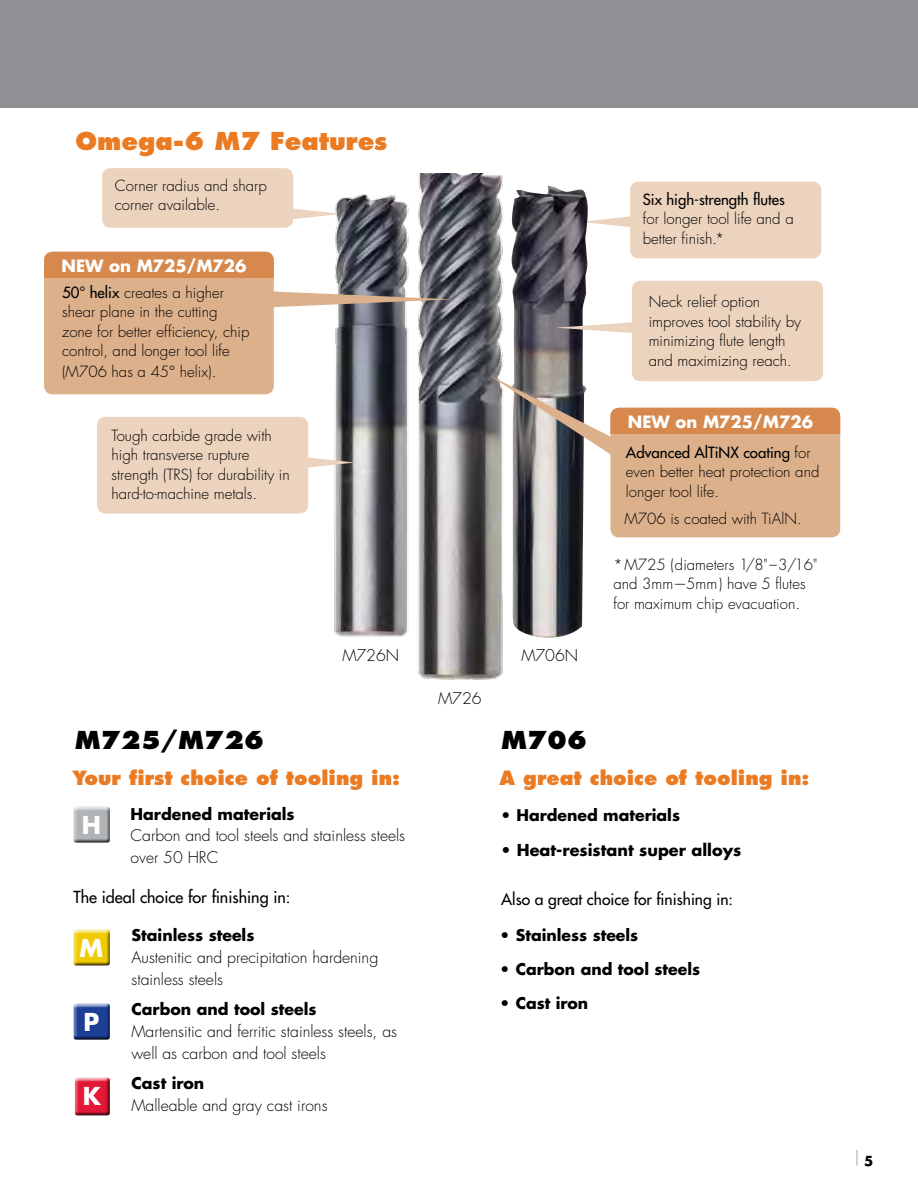
<style>
.page{position:relative;width:918px;height:1188px;background:#fff}
.page>*{position:absolute;margin:0;border:0;box-sizing:border-box;transform-origin:0 0}
.t1{font:800 24px "Futura Std";color:#ea7b23}
.t2{font:800 24px "Futura Std";color:#000}
.t3{font:700 24px "Futura Std";color:#fff}
.t4{font:800 19.05px "Futura Std";color:#ea7b23}
.t5{font:700 16.5px "Futura Std";color:#fff}
.t6{font:500 16.2px "Futura Std";color:#000}
.t7{font:700 16.05px "Futura Std";color:#000}
.t8{font:300 15.75px/21.9px "Futura Std";color:#000}
.t9{font:700 15.75px "Futura Std";color:#000}
.t10{font:500 15.75px "Futura Std";color:#000}
.t11{font:300 15px/19.5px "Futura Std";color:#000}
.t12{font:500 15px "Futura Std";color:#000}
.t13{font:700 13.5px "Futura Std";color:#000}
.s1{font-weight:500}
</style>
<div class="page">
<div style="left:71px;top:806px;width:40px;height:38px;background:#000;opacity:.75"></div>
<div style="left:73px;top:1077px;width:37px;height:39px;background:#000;opacity:.75"></div>
<div style="left:71px;top:928px;width:40px;height:39px;background:#000;opacity:.75"></div>
<div style="left:0;top:0;width:918px;height:107px;background:#919195"></div>
<svg style="left:857px;top:1150px;width:1px;height:16px"></svg>
<img style="left:417px;top:174px;width:87px;height:506px">
<div style="left:71px;top:1003px;width:40px;height:38px;background:#000;opacity:.75"></div>
<div style="left:102px;top:168px;width:191px;height:60px;background:#ecd3bd;border-radius:9px"></div>
<svg style="left:293px;top:208px;width:34px;height:12px"></svg>
<div style="left:630px;top:182px;width:191px;height:76px;background:#ecd3bd;border-radius:9px"></div>
<div style="left:97px;top:417px;width:211px;height:97px;background:#ecd3bd;border-radius:9px"></div>
<div style="left:632px;top:281px;width:191px;height:100px;background:#ecd3bd;border-radius:9px"></div>
<svg style="left:588px;top:216px;width:42px;height:11px"></svg>
<div style="left:44px;top:252px;width:230px;height:142px;background:#dcb08b;border-radius:9px"></div>
<div style="left:44px;top:252px;width:230px;height:26px;background:#d7884c"></div>
<div style="left:610px;top:408px;width:230px;height:129px;background:#dcb08b;border-radius:9px"></div>
<div style="left:610px;top:408px;width:230px;height:26px;background:#d7884c"></div>
<img style="left:327px;top:194px;width:82px;height:443px">
<img style="left:511px;top:186px;width:77px;height:452px">
<svg style="left:273px;top:291px;width:179px;height:17px;background:#b39f91"></svg>
<svg style="left:489px;top:375px;width:134px;height:82px"></svg>
<svg style="left:308px;top:457px;width:47px;height:11px"></svg>
<svg style="left:556px;top:322px;width:76px;height:11px"></svg>
<h1 class="t1" style="left:75px;top:125px;width:313px">Omega-6 M7 Features</h1>
<p class="t11" style="left:115px;top:176px;width:153px">Corner radius and sharp corner available.</p>
<p class="t5" style="left:62px;top:255px;width:187px">NEW on M725/M726</p>
<p class="t11" style="left:62px;top:283px;width:189px"><span class="s1">50° helix</span> creates a higher shear plane in the cutting zone for better efficiency, chip control, and longer tool life</p>
<p class="t11" style="left:62px;top:362px;width:156px">(M706 has a 45° helix).</p>
<p class="t11" style="left:112px;top:426px;width:180px">Tough carbide grade with high transverse rupture strength (TRS) for durability in hard-to-machine metals.</p>
<p class="t8" style="left:342px;top:645px;width:58px">M726N</p>
<p class="t8" style="left:438px;top:688px;width:45px">M726</p>
<p class="t8" style="left:521px;top:645px;width:58px">M706N</p>
<p class="t12" style="left:643px;top:190px;width:144px">Six high-strength flutes</p>
<p class="t11" style="left:643px;top:209px;width:152px">for longer tool life and a better finish.*</p>
<p class="t11" style="left:649px;top:293px;width:154px">Neck relief option improves tool stability by minimizing flute length and maximizing reach.</p>
<p class="t5" style="left:628px;top:411px;width:187px">NEW on M725/M726</p>
<p class="t11" style="left:626px;top:443px;width:195px"><span class="s1">Advanced AlTiNX coating</span> for even better heat protection and longer tool life.</p>
<p class="t11" style="left:624px;top:509px;width:179px">M706 is coated with TiAlN.</p>
<p class="t11" style="left:613px;top:555px;width:205px">*M725 (diameters 1/8" – 3/16" and 3mm-–5mm) have 5 flutes for maximum chip evacuation.</p>
<h1 class="t2" style="left:75px;top:725px;width:191px">M725/M726</h1>
<h1 class="t2" style="left:501px;top:725px;width:87px">M706</h1>
<p class="t4" style="left:500px;top:766px;width:311px">A great choice of tooling in:</p>
<p class="t4" style="left:72px;top:766px;width:329px">Your first choice of tooling in:</p>
<h1 class="t3" style="left:82px;top:809px;width:21px">H</h1>
<p class="t9" style="left:131px;top:803px;width:166px">Hardened materials</p>
<p class="t8" style="left:131px;top:825px;width:276px">Carbon and tool steels and stainless steels over 50 HRC</p>
<p class="t9" style="left:500px;top:805px;width:181px">• Hardened materials</p>
<p class="t7" style="left:500px;top:839px;width:242px">• Heat-resistant super alloys</p>
<p class="t6" style="left:73px;top:887px;width:219px">The ideal choice for finishing in:</p>
<p class="t9" style="left:131px;top:925px;width:125px">Stainless steels</p>
<p class="t8" style="left:131px;top:947px;width:248px">Austenitic and precipitation hardening stainless steels</p>
<p class="t9" style="left:131px;top:999px;width:187px">Carbon and tool steels</p>
<p class="t8" style="left:131px;top:1021px;width:267px">Martensitic and ferritic stainless steels, as well as carbon and tool steels</p>
<p class="t9" style="left:131px;top:1073px;width:74px">Cast iron</p>
<p class="t8" style="left:131px;top:1095px;width:198px">Malleable and gray cast irons</p>
<h1 class="t3" style="left:80px;top:932px;width:25px">M</h1>
<h1 class="t3" style="left:83px;top:1006px;width:17px">P</h1>
<h1 class="t3" style="left:83px;top:1080px;width:20px">K</h1>
<p class="t10" style="left:501px;top:889px;width:233px">Also a great choice for finishing in:</p>
<p class="t9" style="left:500px;top:925px;width:140px">• Stainless steels</p>
<p class="t9" style="left:500px;top:959px;width:202px">• Carbon and tool steels</p>
<p class="t9" style="left:500px;top:993px;width:90px">• Cast iron</p>
<p class="t13" style="left:864px;top:1152px;width:11px">5</p>
</div>
